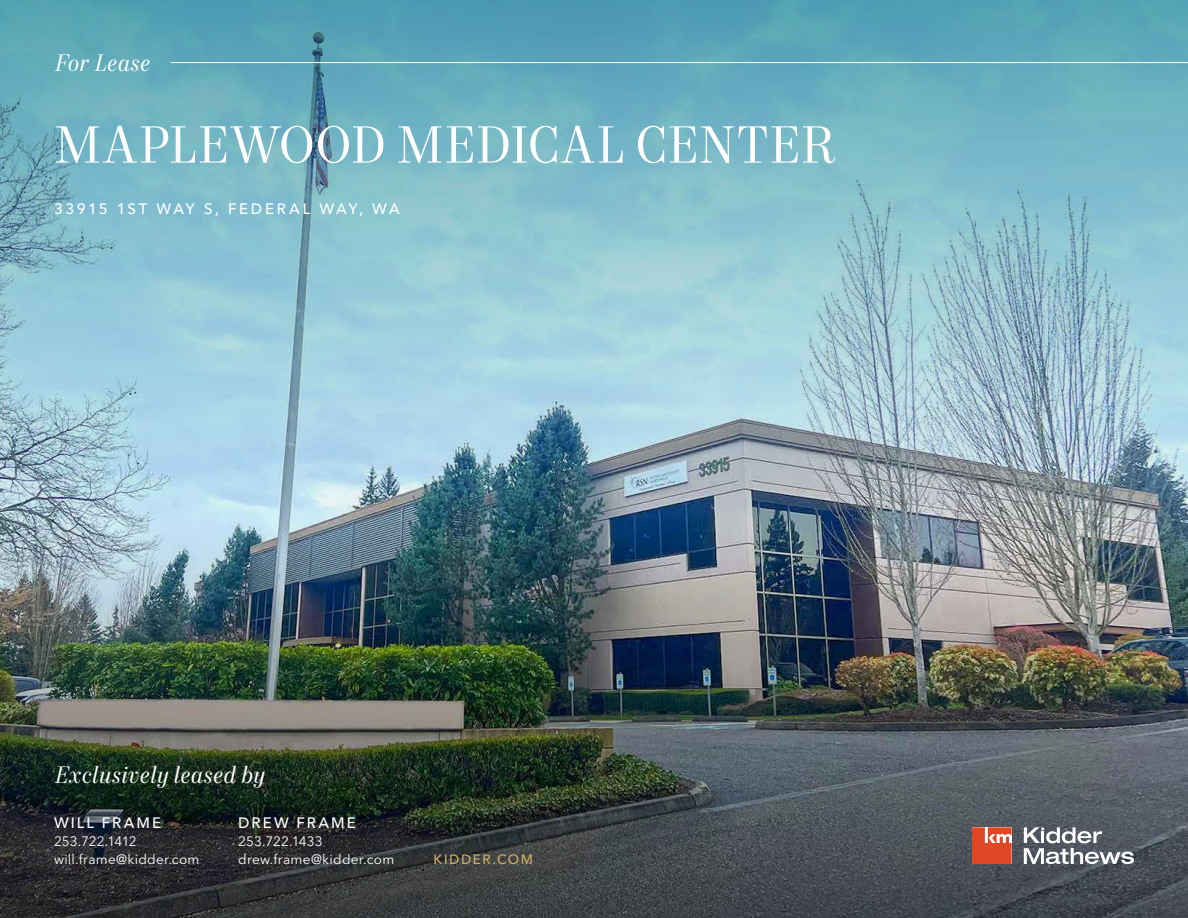
<style>
.page{position:relative;width:1188px;height:918px;background:#fff}
.page>*{position:absolute;margin:0;border:0;box-sizing:border-box;transform-origin:0 0}
.Headline_-_Level_1_-_White_2023{font:52.5px "Mort Modern 08";letter-spacing:-.005em;color:#fff}
.Callout_Text_-_Italics_-_White_2023{font:italic 24px "Mort Modern 08";letter-spacing:.01em;color:#fff}
.Property_Address_-_White_2023{font:500 15px "Avenir Next LT Pro";letter-spacing:.16em;color:#fff}
.Contact_Info_-_White_2023{font:500 15px "Avenir Next LT Pro";letter-spacing:.135em;color:#fff}
.Contact_Info_-_White_2023-2{font:13.5px "Avenir Next LT Pro";letter-spacing:.02em;color:#fff}
.Contact_Info_-_White_2023-3{font:13.5px "Avenir Next LT Pro";letter-spacing:-.005em;color:#fff}
.KM_URL_-_Gold_2023{font:500 13.5px "Avenir Next LT Pro";letter-spacing:.11em;color:#cbae6b}
</style>
<div class="page">
<img style="left:0;top:0;width:1188px;height:918px">
<svg style="left:1024px;top:827px;width:110px;height:37px"></svg>
<svg style="left:972px;top:827px;width:40px;height:37px"></svg>
<hr style="left:171px;top:62px;width:1017px;height:1px;background:#fff">
<p class="Callout_Text_-_Italics_-_White_2023" style="left:54px;top:49px;width:98px">For Lease</p>
<p class="Headline_-_Level_1_-_White_2023" style="left:54px;top:113px;width:783px">MAPLEWOOD MEDICAL CENTER</p>
<p class="Property_Address_-_White_2023" style="left:54px;top:200px;width:347px">33915 1ST WAY S, FEDERAL WAY, WA</p>
<p class="Callout_Text_-_Italics_-_White_2023" style="left:54px;top:760px;width:213px">Exclusively leased by</p>
<p class="Contact_Info_-_White_2023" style="left:54px;top:813px;width:109px">WILL FRAME</p>
<p class="Contact_Info_-_White_2023-3" style="left:54px;top:833px;width:84px">253.722.1412</p>
<p class="Contact_Info_-_White_2023-2" style="left:54px;top:851px;width:147px">will.frame@kidder.com</p>
<p class="Contact_Info_-_White_2023" style="left:238px;top:813px;width:119px">DREW FRAME</p>
<p class="Contact_Info_-_White_2023-2" style="left:238px;top:833px;width:86px">253.722.1433</p>
<p class="Contact_Info_-_White_2023-2" style="left:238px;top:851px;width:158px">drew.frame@kidder.com</p>
<p class="KM_URL_-_Gold_2023" style="left:434px;top:851px;width:101px">KIDDER.COM</p>
</div>
